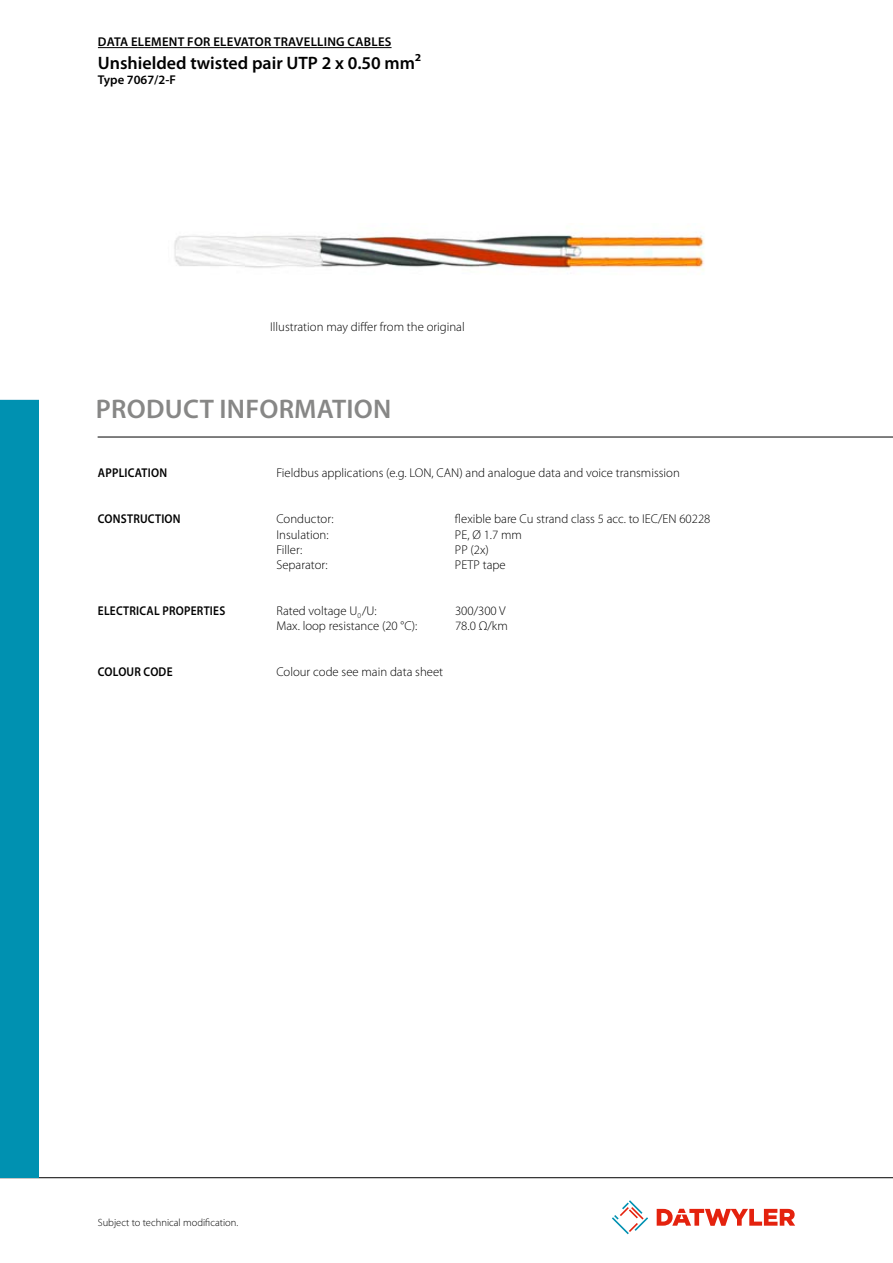
<style>
.page{position:relative;width:893px;height:1263px;background:#fff}
.page>*{position:absolute;margin:0;border:0;box-sizing:border-box;transform-origin:0 0}
.t1{font:600 27px "Myriad Pro";letter-spacing:.01em;color:#878786}
.t2{font:600 18px "Myriad Pro";color:#000}
.t3{font:300 12.75px "Myriad Pro";color:#000}
.t4{font:600 12.75px "Myriad Pro";letter-spacing:.02em;color:#000;scale:.9 1}
.t5{font:600 12.75px "Myriad Pro";letter-spacing:.02em;color:#000}
.t6{font:300 10.5px "Myriad Pro";color:#000}
</style>
<div class="page">
<hr style="left:98px;top:437px;width:795px;height:1px;background:#000">
<svg style="left:612px;top:1200px;width:36px;height:34px"></svg>
<svg style="left:657px;top:1209px;width:138px;height:17px"></svg>
<hr style="left:0;top:1177px;width:893px;height:1px;background:#000">
<div style="left:0;top:400px;width:38px;height:777px;background:#0091b1"></div>
<hr style="left:98px;top:47px;width:294px;height:1px;background:#000">
<img style="left:174px;top:235px;width:531px;height:36px">
<p class="t5" style="left:98px;top:34px;width:295px">DATA ELEMENT FOR ELEVATOR TRAVELLING CABLES</p>
<h2 class="t2" style="left:98px;top:51px;width:200px">UNSHIELDED TWISTED PAIR UTP</h2>
<h2 class="t2" style="left:322px;top:51px;width:101px">2 X 0.50 MM²</h2>
<p class="t5" style="left:98px;top:72px;width:80px">TYPE 7067/2-F</p>
<p class="t3" style="left:270px;top:319px;width:196px">Illustration may differ from the original</p>
<h1 class="t1" style="left:96px;top:392px;width:297px">PRODUCT INFORMATION</h1>
<p class="t4" style="left:98px;top:465px;width:78px">APPLICATION</p>
<p class="t4" style="left:98px;top:511px;width:93px">CONSTRUCTION</p>
<p class="t4" style="left:98px;top:603px;width:143px">ELECTRICAL PROPERTIES</p>
<p class="t4" style="left:98px;top:664px;width:83px">COLOUR CODE</p>
<p class="t3" style="left:276px;top:465px;width:405px">Fieldbus applications (e.g. LON, CAN) and analogue data and voice transmission</p>
<p class="t3" style="left:276px;top:511px;width:59px">Conductor:</p>
<p class="t3" style="left:455px;top:511px;width:257px">flexible bare Cu strand class 5 acc. to IEC/EN 60228</p>
<p class="t3" style="left:276px;top:527px;width:54px">Insulation:</p>
<p class="t3" style="left:455px;top:527px;width:69px">PE, Ø 1.7 mm</p>
<p class="t3" style="left:276px;top:542px;width:27px">Filler:</p>
<p class="t3" style="left:455px;top:542px;width:36px">PP (2x)</p>
<p class="t3" style="left:276px;top:557px;width:53px">Separator:</p>
<p class="t3" style="left:455px;top:557px;width:52px">PETP tape</p>
<p class="t3" style="left:276px;top:603px;width:102px">Rated voltage U<sub>0</sub> /U:</p>
<p class="t3" style="left:455px;top:603px;width:52px">300/300 V</p>
<p class="t3" style="left:276px;top:618px;width:143px">Max. loop resistance (20 °C):</p>
<p class="t3" style="left:455px;top:618px;width:54px">78.0 Ω/km</p>
<p class="t3" style="left:276px;top:664px;width:168px">Colour code see main data sheet</p>
<p class="t6" style="left:98px;top:1216px;width:142px">Subject to technical modification.</p>
</div>
